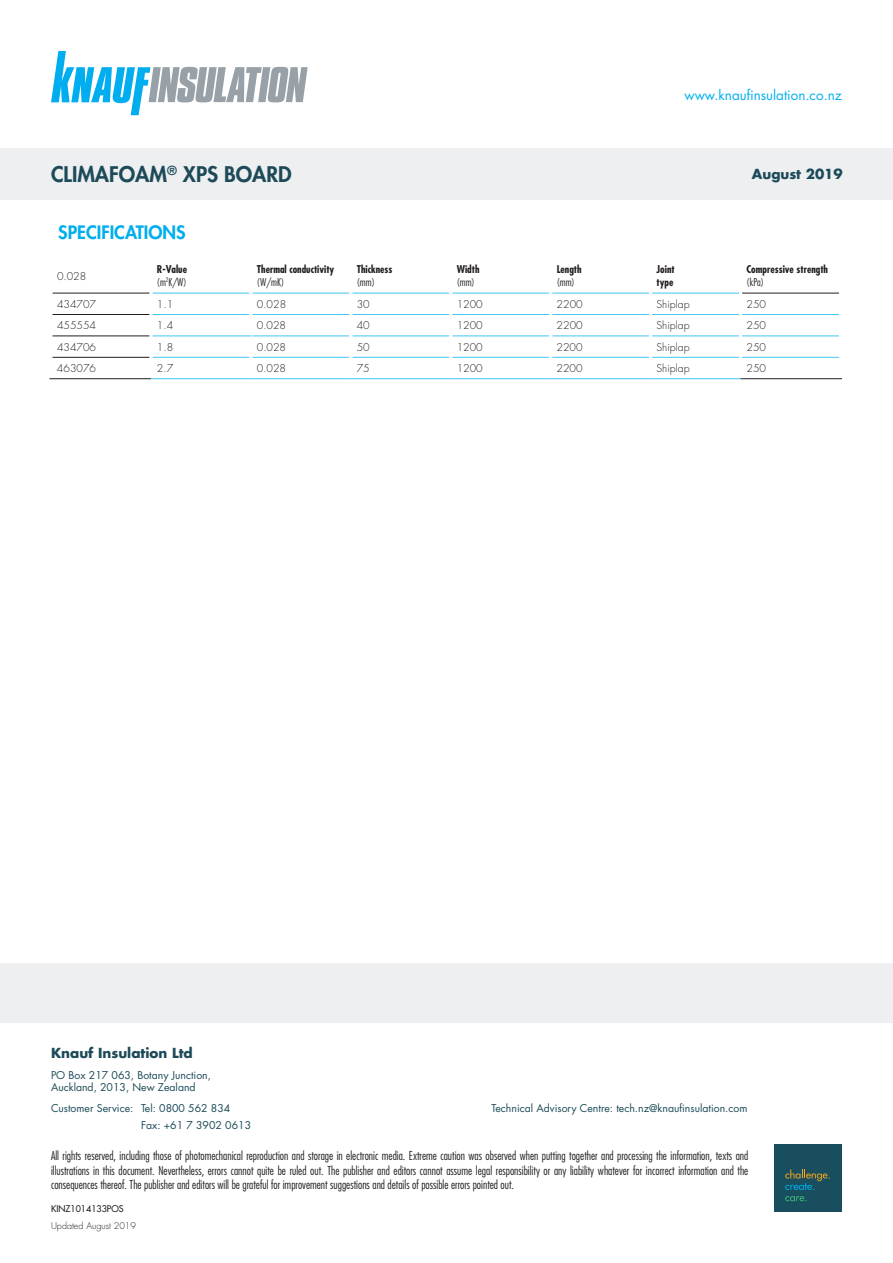
<style>
.page{position:relative;width:893px;height:1263px;background:#fff}
.page>*{position:absolute;margin:0;border:0;box-sizing:border-box;transform-origin:0 0}
.t1{font:800 21px "Futura Std";color:#1c4a58}
.t2{font:800 18px "Futura Std";color:#00aeef}
.t3{font:700 13.5px "Futura Std";color:#1c4a58}
.t4{font:13.5px "Futura Std";color:#00aeef}
.t5{font:300 condensed 12px/14.4px "Futura Std";color:#231f20;text-align:justify}
.t6{font:10.5px/12.6px "Futura Std";color:#1c4a58}
.t7{font:300 10.5px "Futura Std";color:#231f20}
.t8{font:700 condensed 10.5px/12.6px "Futura Std";color:#231f20}
.t9{font:300 condensed 10.5px "Futura Std";color:#231f20}
.t10{font:300 9px "Futura Std";color:#231f20}
.t11{font:500 9px "Futura Std";color:#231f20}
.s1{font-weight:300}
</style>
<div class="page">
<svg style="left:51px;top:51px;width:257px;height:64px"></svg>
<div style="left:0;top:963px;width:893px;height:59px;background:#eeeff1"></div>
<div style="left:0;top:149px;width:893px;height:51px;background:#eeeff1"></div>
<div style="left:774px;top:1144px;width:68px;height:68px;background:#184e5d"></div>
<svg style="left:785px;top:1169px;width:45px;height:21px"></svg>
<svg style="left:785px;top:1196px;width:22px;height:5px"></svg>
<hr style="left:152px;top:314px;width:97px;height:1px;background:#40c7f4">
<hr style="left:252px;top:314px;width:97px;height:1px;background:#40c7f4">
<hr style="left:352px;top:314px;width:97px;height:1px;background:#40c7f4">
<hr style="left:452px;top:314px;width:97px;height:1px;background:#40c7f4">
<hr style="left:552px;top:314px;width:97px;height:1px;background:#40c7f4">
<hr style="left:652px;top:314px;width:87px;height:1px;background:#40c7f4">
<hr style="left:742px;top:314px;width:97px;height:1px;background:#40c7f4">
<hr style="left:251px;top:335px;width:98px;height:1px;background:#40c7f4">
<hr style="left:352px;top:335px;width:97px;height:1px;background:#40c7f4">
<hr style="left:452px;top:335px;width:97px;height:1px;background:#40c7f4">
<hr style="left:552px;top:335px;width:97px;height:1px;background:#40c7f4">
<hr style="left:652px;top:335px;width:87px;height:1px;background:#40c7f4">
<hr style="left:742px;top:335px;width:97px;height:1px;background:#40c7f4">
<hr style="left:152px;top:357px;width:97px;height:1px;background:#40c7f4">
<hr style="left:252px;top:357px;width:97px;height:1px;background:#40c7f4">
<hr style="left:352px;top:357px;width:97px;height:1px;background:#40c7f4">
<hr style="left:452px;top:357px;width:97px;height:1px;background:#40c7f4">
<hr style="left:552px;top:357px;width:97px;height:1px;background:#40c7f4">
<hr style="left:652px;top:357px;width:87px;height:1px;background:#40c7f4">
<hr style="left:742px;top:357px;width:97px;height:1px;background:#40c7f4">
<hr style="left:152px;top:293px;width:97px;height:1px;background:#40c7f4">
<hr style="left:252px;top:293px;width:97px;height:1px;background:#40c7f4">
<hr style="left:352px;top:293px;width:97px;height:1px;background:#40c7f4">
<hr style="left:452px;top:293px;width:97px;height:1px;background:#40c7f4">
<hr style="left:552px;top:293px;width:97px;height:1px;background:#40c7f4">
<hr style="left:652px;top:293px;width:87px;height:1px;background:#40c7f4">
<hr style="left:53px;top:314px;width:96px;height:1px;background:#231f20">
<hr style="left:53px;top:335px;width:96px;height:1px;background:#231f20">
<hr style="left:53px;top:357px;width:96px;height:1px;background:#231f20">
<hr style="left:50px;top:378px;width:101px;height:1px;background:#231f20">
<hr style="left:152px;top:335px;width:99px;height:1px;background:#40c7f4">
<hr style="left:151px;top:378px;width:100px;height:1px;background:#40c7f4">
<hr style="left:251px;top:378px;width:100px;height:1px;background:#40c7f4">
<hr style="left:351px;top:378px;width:100px;height:1px;background:#40c7f4">
<hr style="left:451px;top:378px;width:100px;height:1px;background:#40c7f4">
<hr style="left:551px;top:378px;width:100px;height:1px;background:#40c7f4">
<hr style="left:651px;top:378px;width:89px;height:1px;background:#40c7f4">
<hr style="left:53px;top:293px;width:96px;height:1px;background:#231f20">
<hr style="left:740px;top:378px;width:102px;height:1px;background:#231f20">
<hr style="left:742px;top:293px;width:97px;height:1px;background:#231f20">
<p class="t4" style="left:684px;top:86px;width:159px">www.knaufinsulation.co.nz</p>
<h1 class="t1" style="left:51px;top:161px;width:242px">CLIMAFOAM<sup>®</sup> XPS BOARD</h1>
<p class="t3" style="left:752px;top:165px;width:92px">August 2019</p>
<h2 class="t2" style="left:58px;top:220px;width:129px">SPECIFICATIONS</h2>
<p class="t7" style="left:57px;top:269px;width:31px">0.028</p>
<p class="t8" style="left:157px;top:263px;width:32px">R-Value <span class="s1">(m</span><sup>2</sup><span class="s1">K/W)</span></p>
<p class="t8" style="left:257px;top:263px;width:79px">Thermal conductivity</p>
<p class="t9" style="left:257px;top:276px;width:29px">(W/mK)</p>
<p class="t8" style="left:357px;top:263px;width:37px">Thickness</p>
<p class="t9" style="left:357px;top:276px;width:20px">(mm)</p>
<p class="t8" style="left:457px;top:263px;width:24px">Width</p>
<p class="t9" style="left:457px;top:276px;width:20px">(mm)</p>
<p class="t8" style="left:557px;top:263px;width:26px">Length</p>
<p class="t9" style="left:557px;top:276px;width:20px">(mm)</p>
<p class="t8" style="left:657px;top:263px;width:20px">Joint type</p>
<p class="t8" style="left:746px;top:263px;width:83px">Compressive strength</p>
<p class="t9" style="left:746px;top:276px;width:19px">(kPa)</p>
<p class="t7" style="left:57px;top:298px;width:41px">434707</p>
<p class="t7" style="left:157px;top:298px;width:18px">1.1</p>
<p class="t7" style="left:257px;top:298px;width:31px">0.028</p>
<p class="t7" style="left:357px;top:298px;width:15px">30</p>
<p class="t7" style="left:457px;top:298px;width:28px">1200</p>
<p class="t7" style="left:557px;top:298px;width:28px">2200</p>
<p class="t7" style="left:657px;top:298px;width:35px">Shiplap</p>
<p class="t7" style="left:746px;top:298px;width:21px">250</p>
<p class="t7" style="left:57px;top:319px;width:41px">455554</p>
<p class="t7" style="left:157px;top:319px;width:18px">1.4</p>
<p class="t7" style="left:257px;top:319px;width:31px">0.028</p>
<p class="t7" style="left:357px;top:319px;width:15px">40</p>
<p class="t7" style="left:457px;top:319px;width:28px">1200</p>
<p class="t7" style="left:557px;top:319px;width:28px">2200</p>
<p class="t7" style="left:657px;top:319px;width:35px">Shiplap</p>
<p class="t7" style="left:746px;top:319px;width:21px">250</p>
<p class="t7" style="left:57px;top:340px;width:41px">434706</p>
<p class="t7" style="left:157px;top:340px;width:18px">1.8</p>
<p class="t7" style="left:257px;top:340px;width:31px">0.028</p>
<p class="t7" style="left:357px;top:340px;width:15px">50</p>
<p class="t7" style="left:457px;top:340px;width:28px">1200</p>
<p class="t7" style="left:557px;top:340px;width:28px">2200</p>
<p class="t7" style="left:657px;top:340px;width:35px">Shiplap</p>
<p class="t7" style="left:746px;top:340px;width:21px">250</p>
<p class="t7" style="left:57px;top:362px;width:41px">463076</p>
<p class="t7" style="left:157px;top:362px;width:18px">2.7</p>
<p class="t7" style="left:257px;top:362px;width:31px">0.028</p>
<p class="t7" style="left:357px;top:362px;width:15px">75</p>
<p class="t7" style="left:457px;top:362px;width:28px">1200</p>
<p class="t7" style="left:557px;top:362px;width:28px">2200</p>
<p class="t7" style="left:656px;top:362px;width:35px">Shiplap</p>
<p class="t7" style="left:746px;top:362px;width:21px">250</p>
<p class="t3" style="left:51px;top:1043px;width:143px">Knauf Insulation Ltd</p>
<p class="t6" style="left:51px;top:1069px;width:162px">PO Box 217 063, Botany Junction,<br>Auckland, 2013, New Zealand</p>
<p class="t6" style="left:51px;top:1102px;width:181px">Customer Service: Tel: 0800 562 834</p>
<p class="t6" style="left:492px;top:1102px;width:257px">Technical Advisory Centre: tech.nz@knaufinsulation.com</p>
<p class="t6" style="left:141px;top:1119px;width:112px">Fax: +61 7 3902 0613</p>
<p class="t5" style="left:51px;top:1148px;width:699px">All rights reserved, including those of photomechanical reproduction and storage in electronic media. Extreme caution was observed when putting together and processing the information, texts and illustrations in this document. Nevertheless, errors cannot quite be ruled out. The publisher and editors cannot assume legal responsibility or any liability whatever for incorrect information and the consequences thereof. The publisher and editors will be grateful for improvement suggestions and details of possible errors pointed out.</p>
<p class="t11" style="left:51px;top:1203px;width:74px">KINZ1014133POS</p>
<p class="t10" style="left:51px;top:1220px;width:87px">Updated August 2019</p>
</div>
